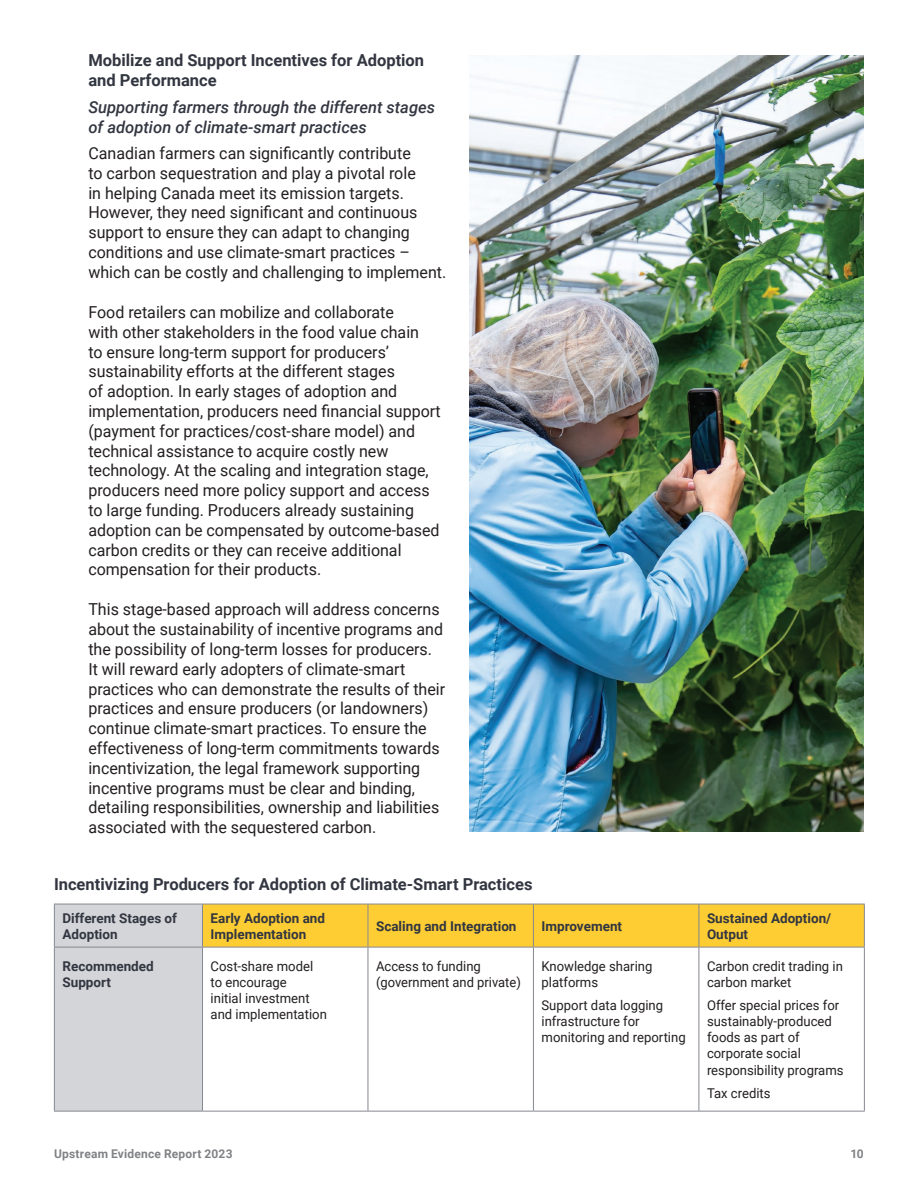
<style>
.page{position:relative;width:918px;height:1188px;background:#fff}
.page>*{position:absolute;margin:0;border:0;box-sizing:border-box;transform-origin:0 0}
.t1{font:16.5px/19.8px "Roboto";color:#231f20}
.t2{font:700 16.5px/19.8px "Roboto";color:#323640}
.t3{font:italic 500 16.5px/19.8px "Roboto";color:#323640}
.t4{font:13.5px/16.2px "Roboto";color:#231f20}
.t5{font:700 13.5px/16.2px "Roboto";color:#323640}
.t6{font:700 12px "Roboto";letter-spacing:.02em;color:#808285}
</style>
<div class="page">
<svg style="left:55px;top:905px;width:809px;height:206px"></svg>
<hr style="left:54px;top:904px;width:148px;height:1px;background:#858891">
<hr style="left:202px;top:904px;width:166px;height:1px;background:#858891">
<hr style="left:368px;top:904px;width:165px;height:1px;background:#858891">
<hr style="left:533px;top:904px;width:166px;height:1px;background:#858891">
<hr style="left:699px;top:904px;width:166px;height:1px;background:#858891">
<hr style="left:54px;top:947px;width:148px;height:1px;background:#858891">
<hr style="left:202px;top:947px;width:166px;height:1px;background:#858891">
<hr style="left:368px;top:947px;width:165px;height:1px;background:#858891">
<hr style="left:533px;top:947px;width:166px;height:1px;background:#858891">
<hr style="left:699px;top:947px;width:166px;height:1px;background:#858891">
<hr style="left:54px;top:1111px;width:148px;height:1px;background:#858891">
<hr style="left:202px;top:1111px;width:166px;height:1px;background:#858891">
<hr style="left:368px;top:1111px;width:165px;height:1px;background:#858891">
<hr style="left:533px;top:1111px;width:166px;height:1px;background:#858891">
<hr style="left:699px;top:1111px;width:166px;height:1px;background:#858891">
<hr style="left:54px;top:904px;width:1px;height:43px;background:#858891">
<hr style="left:202px;top:904px;width:1px;height:43px;background:#858891">
<hr style="left:368px;top:904px;width:1px;height:43px;background:#858891">
<hr style="left:533px;top:904px;width:1px;height:43px;background:#858891">
<hr style="left:699px;top:904px;width:1px;height:43px;background:#858891">
<hr style="left:864px;top:904px;width:1px;height:43px;background:#858891">
<hr style="left:54px;top:947px;width:1px;height:164px;background:#858891">
<hr style="left:202px;top:947px;width:1px;height:164px;background:#858891">
<hr style="left:368px;top:947px;width:1px;height:164px;background:#858891">
<hr style="left:533px;top:947px;width:1px;height:164px;background:#858891">
<hr style="left:699px;top:947px;width:1px;height:164px;background:#858891">
<hr style="left:864px;top:947px;width:1px;height:164px;background:#858891">
<img style="left:469px;top:55px;width:395px;height:777px">
<p class="t2" style="left:88px;top:50px;width:337px">Mobilize and Support Incentives for Adoption and Performance</p>
<p class="t3" style="left:88px;top:96px;width:348px">Supporting farmers through the different stages of adoption of climate-smart practices</p>
<p class="t1" style="left:88px;top:143px;width:359px">Canadian farmers can significantly contribute<br>to carbon sequestration and play a pivotal role<br>in helping Canada meet its emission targets.<br>However, they need significant and continuous support to ensure they can adapt to changing conditions and use climate-smart practices – which can be costly and challenging to implement.</p>
<p class="t1" style="left:88px;top:302px;width:354px">Food retailers can mobilize and collaborate<br>with other stakeholders in the food value chain<br>to ensure long-term support for producers’ sustainability efforts at the different stages<br>of adoption. In early stages of adoption and implementation, producers need financial support (payment for practices/cost-share model) and technical assistance to acquire costly new technology. At the scaling and integration stage, producers need more policy support and access to large funding. Producers already sustaining adoption can be compensated by outcome-based carbon credits or they can receive additional compensation for their products.</p>
<p class="t1" style="left:88px;top:599px;width:358px">This stage-based approach will address concerns about the sustainability of incentive programs and the possibility of long-term losses for producers.<br>It will reward early adopters of climate-smart practices who can demonstrate the results of their practices and ensure producers (or landowners) continue climate-smart practices. To ensure the effectiveness of long-term commitments towards incentivization, the legal framework supporting incentive programs must be clear and binding, detailing responsibilities, ownership and liabilities associated with the sequestered carbon.</p>
<p class="t2" style="left:54px;top:874px;width:480px">Incentivizing Producers for Adoption of Climate-Smart Practices</p>
<p class="t5" style="left:62px;top:909px;width:116px">Different Stages of<br>Adoption</p>
<p class="t5" style="left:211px;top:909px;width:116px">Early Adoption and<br>Implementation</p>
<p class="t5" style="left:376px;top:917px;width:142px">Scaling and Integration</p>
<p class="t5" style="left:542px;top:917px;width:82px">Improvement</p>
<p class="t5" style="left:707px;top:909px;width:126px">Sustained Adoption/<br>Output</p>
<p class="t5" style="left:62px;top:957px;width:93px">Recommended<br>Support</p>
<p class="t4" style="left:211px;top:957px;width:118px">Cost-share model to encourage<br>initial investment and implementation</p>
<p class="t4" style="left:376px;top:957px;width:146px">Access to funding (government and private)</p>
<p class="t4" style="left:542px;top:957px;width:112px">Knowledge sharing platforms</p>
<p class="t4" style="left:707px;top:957px;width:137px">Carbon credit trading in carbon market</p>
<p class="t4" style="left:707px;top:996px;width:138px">Offer special prices for sustainably-produced foods as part of corporate social responsibility programs</p>
<p class="t4" style="left:707px;top:1084px;width:65px">Tax credits</p>
<p class="t4" style="left:542px;top:996px;width:146px">Support data logging infrastructure for monitoring and reporting</p>
<p class="t6" style="left:54px;top:1145px;width:180px">Upstream Evidence Report 2023</p>
<p class="t6" style="left:850px;top:1145px;width:15px">10</p>
</div>
